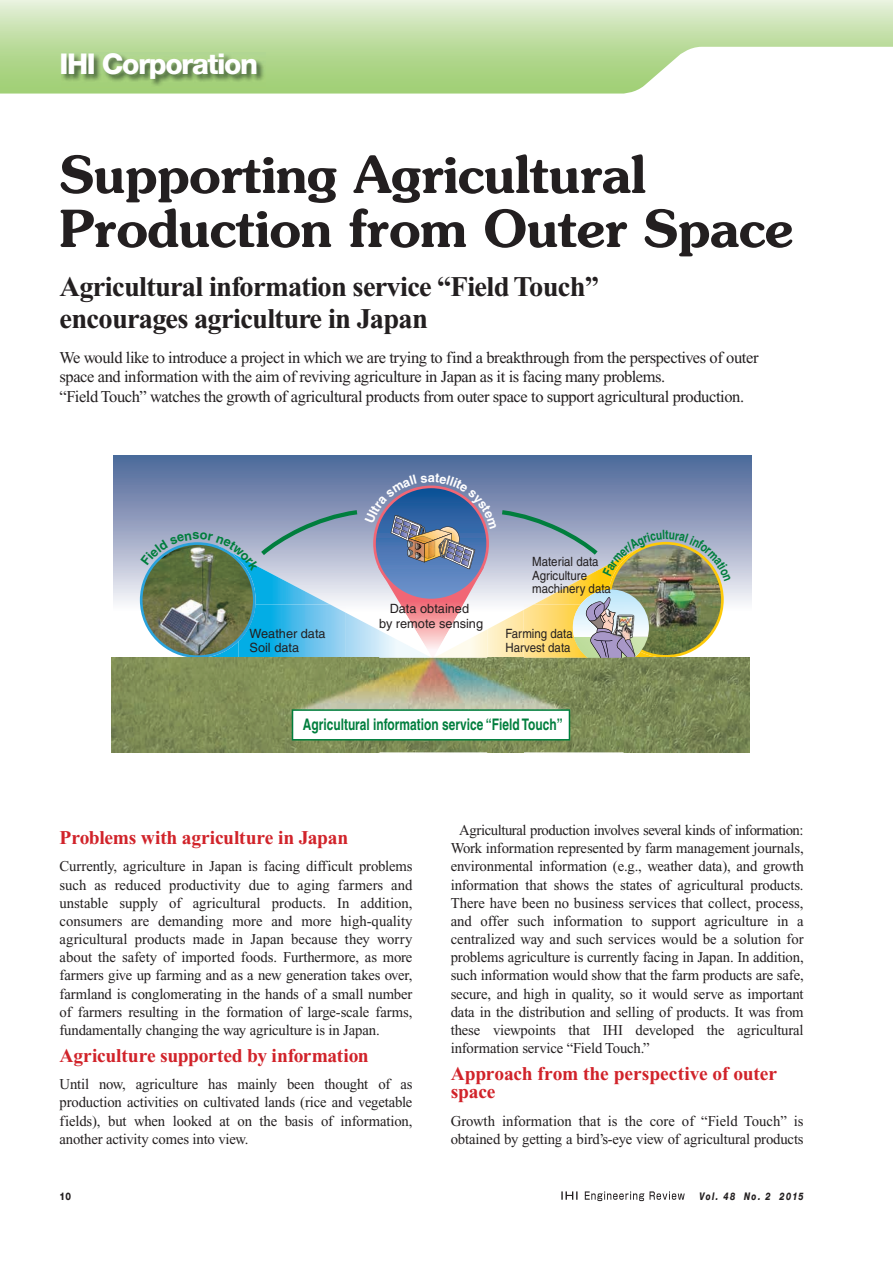
<style>
.page{position:relative;width:893px;height:1263px;background:#fff}
.page>*{position:absolute;margin:0;border:0;box-sizing:border-box;transform-origin:0 0}
.t1{font:600 51px/54px "Souvenir";letter-spacing:-.01em;color:#231f20}
.t2{font:700 28.5px/31.5px "Times New Roman";letter-spacing:-.025em;color:#231f20}
.t3{font:800 28.5px "Helvetica Neue LT";letter-spacing:-.05em;color:#fff}
.t4{font:700 19.5px/18.1px "Times New Roman";letter-spacing:-.01em;color:#d1232a}
.t5{font:16.5px/19.5px "Times New Roman";letter-spacing:-.025em;color:#231f20}
.t6{font:700 15.9px "Helvetica";color:#007e3d;scale:.75 1}
.t7{font:15px/18.1px "Times New Roman";letter-spacing:-.01em;color:#231f20;text-align:justify}
.t8{font:12.75px/13.5px "Helvetica";color:#231f20;scale:.9 1}
.t9{font:12.75px/13.5px "Helvetica";color:#231f20}
.t10{font:italic 800 10.5px "Helvetica Neue LT";letter-spacing:.165em;color:#231f20;scale:.78 1}
.t11{font:800 10.5px "Helvetica Neue LT";color:#231f20;scale:.85 1}
</style>
<div class="page">
<svg style="left:561px;top:1191px;width:124px;height:10px"></svg>
<svg style="left:0;top:0;width:893px;height:94px;background:#cbe4b3"></svg>
<img style="left:61px;top:53px;width:204px;height:34px">
<div style="left:113px;top:456px;width:638px;height:202px;background:linear-gradient(to bottom,#52699a,#fff)"></div>
<img style="left:524px;top:658px;width:226px;height:94px">
<img style="left:112px;top:658px;width:126px;height:94px">
<img style="left:524px;top:752px;width:100px;height:1px">
<img style="left:487px;top:665px;width:37px;height:87px">
<img style="left:346px;top:752px;width:178px;height:1px">
<img style="left:238px;top:665px;width:108px;height:88px">
<img style="left:346px;top:665px;width:33px;height:87px">
<img style="left:379px;top:665px;width:108px;height:88px">
<svg style="left:292px;top:709px;width:278px;height:31px"></svg>
<img style="left:140px;top:474px;width:591px;height:191px">
<h2 class="t3" style="left:60px;top:47px;width:200px">IHI Corporation</h2>
<h1 class="t1" style="left:60px;top:148px;width:735px">Supporting Agricultural<br>Production from Outer Space</h1>
<h2 class="t2" style="left:60px;top:271px;width:541px">Agricultural information service “Field Touch” encourages agriculture in Japan</h2>
<p class="t5" style="left:60px;top:347px;width:700px">We would like to introduce a project in which we are trying to find a breakthrough from the perspectives of outer space and information with the aim of reviving agriculture in Japan as it is facing many problems.<br>“Field Touch” watches the growth of agricultural products from outer space to support agricultural production.</p>
<p class="t8" style="left:532px;top:555px;width:89px">Material data<br>Agriculture machinery data</p>
<p class="t9" style="left:379px;top:601px;width:105px;line-height:14.9px;text-align:center">Data obtained<br>by remote sensing</p>
<p class="t9" style="left:250px;top:627px;width:78px">Weather data<br>Soil data</p>
<p class="t8" style="left:505px;top:627px;width:76px">Farming data<br>Harvest data</p>
<p class="t6" style="left:303px;top:715px;width:348px">Agricultural information service “Field Touch”</p>
<h3 class="t4" style="left:60px;top:829px;width:290px">Problems with agriculture in Japan</h3>
<p class="t7" style="left:60px;top:857px;width:354px">Currently, agriculture in Japan is facing difficult problems such as reduced productivity due to aging farmers and unstable supply of agricultural products. In addition, consumers are demanding more and more high-quality agricultural products made in Japan because they worry about the safety of imported foods. Furthermore, as more farmers give up farming and as a new generation takes over, farmland is conglomerating in the hands of a small number of farmers resulting in the formation of large-scale farms, fundamentally changing the way agriculture is in Japan.</p>
<h3 class="t4" style="left:60px;top:1046px;width:311px">Agriculture supported by information</h3>
<p class="t7" style="left:60px;top:1075px;width:354px">Until now, agriculture has mainly been thought of as production activities on cultivated lands (rice and vegetable fields), but when looked at on the basis of information, another activity comes into view.</p>
<p class="t7" style="left:451px;top:821px;width:354px;text-indent:8px">Agricultural production involves several kinds of information:<br>Work information represented by farm management journals, environmental information (e.g., weather data), and growth information that shows the states of agricultural products.<br>There have been no business services that collect, process, and offer such information to support agriculture in a centralized way and such services would be a solution for problems agriculture is currently facing in Japan. In addition, such information would show that the farm products are safe, secure, and high in quality, so it would serve as important data in the distribution and selling of products. It was from these viewpoints that IHI developed the agricultural information service “Field Touch.”</p>
<h3 class="t4" style="left:451px;top:1065px;width:328px">Approach from the perspective of outer space</h3>
<p class="t7" style="left:451px;top:1111px;width:354px">Growth information that is the core of “Field Touch” is obtained by getting a bird’s-eye view of agricultural products</p>
<p class="t11" style="left:60px;top:1190px;width:15px">10</p>
<p class="t10" style="left:699px;top:1190px;width:135px">Vol. 48 No. 2 2015</p>
</div>
